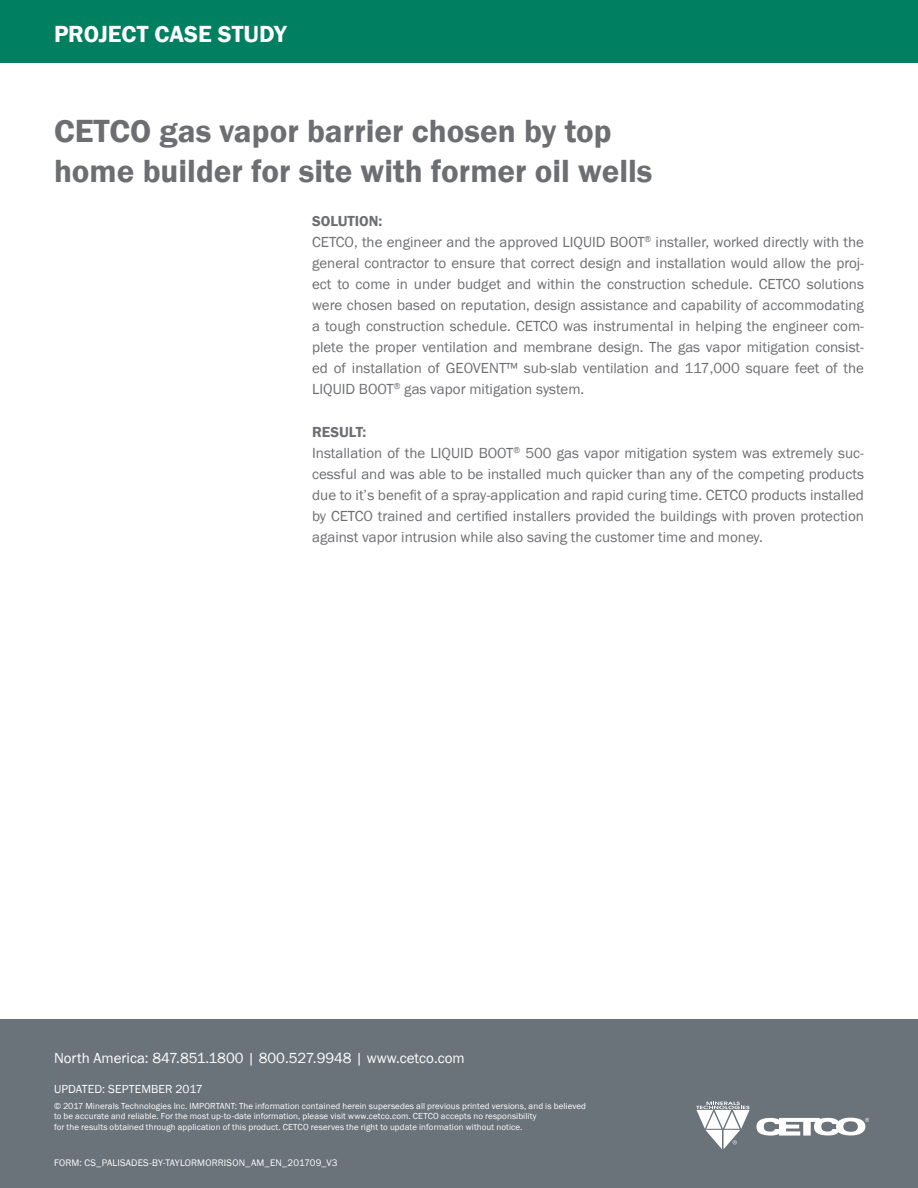
<style>
.page{position:relative;width:918px;height:1188px;background:#fff}
.page>*{position:absolute;margin:0;border:0;box-sizing:border-box;transform-origin:0 0}
.t1{font:600 33px/39.6px "Franklin Gothic";color:#6d6e71}
.t2{font:600 24px "Franklin Gothic";letter-spacing:-.005em;color:#fff}
.t3{font:15px/21px "Franklin Gothic";color:#6d6e71}
.t4{font:15px "Franklin Gothic";color:#fff}
.t5{font:12px "Franklin Gothic";letter-spacing:.005em;color:#fff}
.t6{font:9.75px "Franklin Gothic";letter-spacing:.02em;color:#fff}
.t7{font:9px/10.5px "Franklin Gothic";letter-spacing:.01em;color:#fff}
.s1{font-weight:600}
</style>
<div class="page">
<div style="left:0;top:0;width:918px;height:63px;background:#008061"></div>
<div style="left:0;top:1019px;width:918px;height:169px;background:#6a727a"></div>
<svg style="left:756px;top:1118px;width:113px;height:18px"></svg>
<svg style="left:696px;top:1102px;width:54px;height:47px"></svg>
<h2 class="t2" style="left:54px;top:19px;width:234px">PROJECT CASE STUDY</h2>
<h1 class="t1" style="left:54px;top:112px;width:600px">CETCO gas vapor barrier chosen by top home builder for site with former oil wells</h1>
<p class="t3" style="left:312px;top:211px;width:553px"><span class="s1">SOLUTION:<br></span>CETCO, the engineer and the approved LIQUID BOOT<sup>®</sup> installer, worked directly with the general contractor to ensure that correct design and installation would allow the proj&shy;ect to come in under budget and within the construction schedule. CETCO solutions were chosen based on reputation, design assistance and capability of accommodating a tough construction schedule. CETCO was instrumental in helping the engineer com&shy;plete the proper ventilation and membrane design. The gas vapor mitigation consist&shy;ed of installation of GEOVENT™ sub-slab ventilation and 117,000 square feet of the LIQUID BOOT<sup>®</sup> gas vapor mitigation system.</p>
<p class="t3" style="left:312px;top:421px;width:553px"><span class="s1">RESULT:<br></span>Installation of the LIQUID BOOT<sup>®</sup> 500 gas vapor mitigation system was extremely suc&shy;cessful and was able to be installed much quicker than any of the competing products due to it’s benefit of a spray-application and rapid curing time. CETCO products installed by CETCO trained and certified installers provided the buildings with proven protection against vapor intrusion while also saving the customer time and money.</p>
<p class="t4" style="left:54px;top:1049px;width:412px">North America: 847.851.1800 | 800.527.9948 | www.cetco.com</p>
<p class="t7" style="left:54px;top:1101px;width:534px">© 2017 Minerals Technologies Inc. IMPORTANT: The information contained herein supersedes all previous printed versions, and is believed to be accurate and reliable. For the most up-to-date information, please visit www.cetco.com. CETCO accepts no responsibility<br>for the results obtained through application of this product. CETCO reserves the right to update information without notice.</p>
<p class="t5" style="left:54px;top:1081px;width:150px">UPDATED: SEPTEMBER 2017</p>
<p class="t6" style="left:54px;top:1157px;width:285px">FORM: CS_PALISADES-BY-TAYLORMORRISON_AM_EN_201709_V3</p>
</div>
